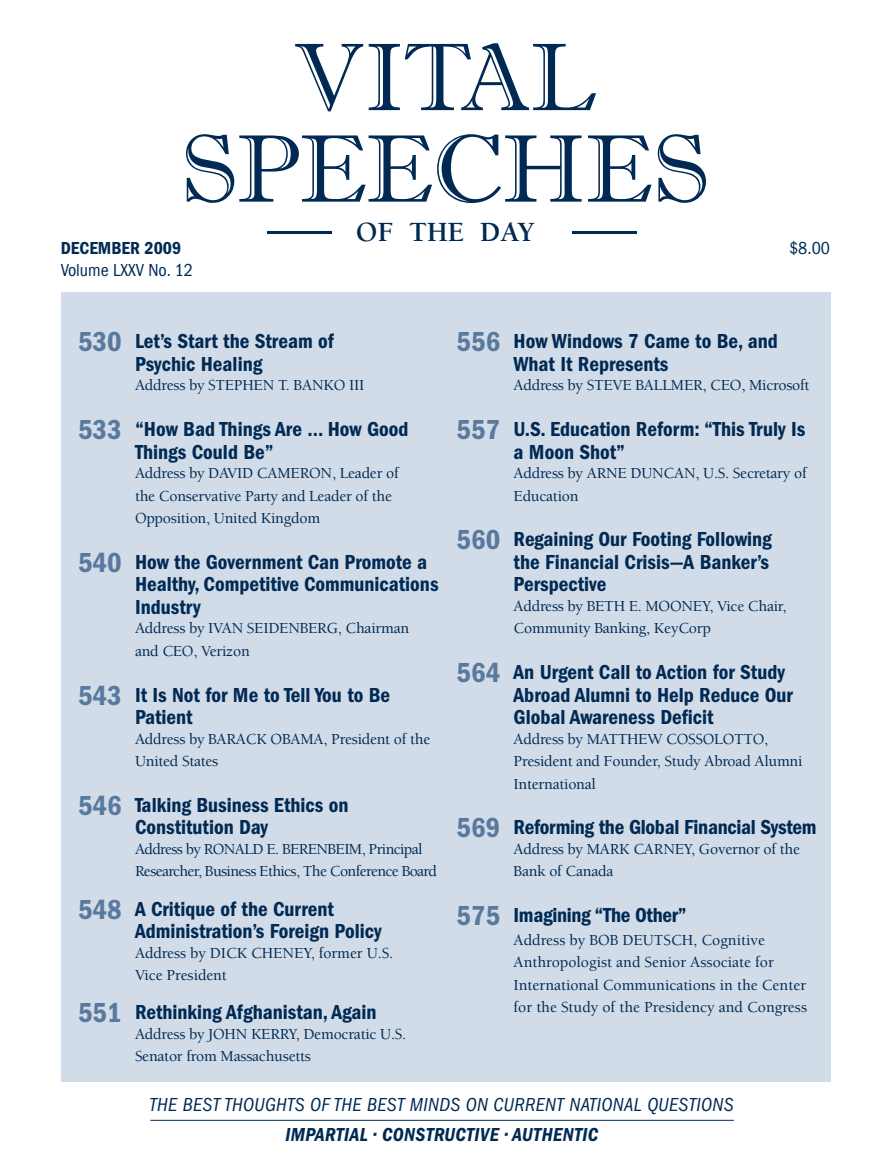
<style>
.page{position:relative;width:891px;height:1175px;background:#fff}
.page>*{position:absolute;margin:0;border:0;box-sizing:border-box;transform-origin:0 0}
.t1{font:96px/91.5px "Imprint MT Shadow";letter-spacing:-.005em;color:#002a54;text-align:center}
.t2{font:700 28.5px "Berkeley";color:#002a54}
.t3{font:21px/22.5px "ITC Franklin Gothic Std Dm Cd";color:#002a54}
.t4{font:italic condensed 19.5px "ITC Franklin Gothic Std";letter-spacing:.02em;color:#002a54}
.t5{font:19.5px "ITC Franklin Gothic Std Dm Cd It";letter-spacing:.02em;color:#002a54}
.t6{font:condensed 18px "ITC Franklin Gothic Std";color:#002a54}
.t7{font:18px "ITC Franklin Gothic Std Dm Cd";color:#002a54}
.t8{font:500 15.75px/22.5px "Berkeley";letter-spacing:-.015em;color:#002a54}
.t9{font:500 15.75px/22.5px "Berkeley";letter-spacing:-.04em;color:#002a54}
.s1{font-size:28.5px;color:#59799e}
</style>
<div class="page">
<div style="left:61px;top:292px;width:769px;height:790px;background:#d2dce8"></div>
<hr style="left:150px;top:1119px;width:584px;height:1px;background:#002a54">
<hr style="left:572px;top:231px;width:65px;height:2px;background:#002a54">
<hr style="left:267px;top:231px;width:65px;height:2px;background:#002a54">
<h1 class="t1" style="left:181px;top:32px;width:531px">VITAL<br>SPEECHES</h1>
<h2 class="t2" style="left:356px;top:216px;width:180px">OF THE DAY</h2>
<p class="t7" style="left:61px;top:238px;width:122px">DECEMBER 2009</p>
<p class="t6" style="left:61px;top:260px;width:134px">Volume LXXV No. 12</p>
<p class="t6" style="left:789px;top:238px;width:43px">$8.00</p>
<h3 class="t3" style="left:135px;top:330px;width:200px;text-indent:-57px"><span class="s1">530</span> Let’s Start the Stream of<br>Psychic Healing</h3>
<p class="t8" style="left:135px;top:374px;width:231px">Address by STEPHEN T. BANKO III</p>
<h3 class="t3" style="left:135px;top:418px;width:275px;text-indent:-57px"><span class="s1">533</span> “How Bad Things Are ... How Good<br>Things Could Be”</h3>
<p class="t8" style="left:135px;top:462px;width:265px">Address by DAVID CAMERON, Leader of the Conservative Party and Leader of the<br>Opposition, United Kingdom</p>
<h3 class="t3" style="left:135px;top:551px;width:305px;text-indent:-57px"><span class="s1">540</span> How the Government Can Promote a<br>Healthy, Competitive Communications<br>Industry</h3>
<p class="t8" style="left:135px;top:617px;width:276px">Address by IVAN SEIDENBERG, Chairman and CEO, Verizon</p>
<h3 class="t3" style="left:135px;top:683px;width:257px;text-indent:-57px"><span class="s1">543</span> It Is Not for Me to Tell You to Be<br>Patient</h3>
<p class="t8" style="left:135px;top:727px;width:297px">Address by BARACK OBAMA, President of the<br>United States</p>
<h3 class="t3" style="left:135px;top:794px;width:215px;text-indent:-57px"><span class="s1">546</span> Talking Business Ethics on<br>Constitution Day</h3>
<p class="t9" style="left:135px;top:838px;width:303px">Address by RONALD E. BERENBEIM, Principal<br>Researcher, Business Ethics, The Conference Board</p>
<h3 class="t3" style="left:135px;top:897px;width:248px;text-indent:-57px"><span class="s1">548</span> A Critique of the Current<br>Administration’s Foreign Policy</h3>
<p class="t8" style="left:135px;top:941px;width:260px">Address by DICK CHENEY, former U.S.<br>Vice President</p>
<h3 class="t3" style="left:78px;top:1001px;width:300px"><span class="s1">551</span> Rethinking Afghanistan, Again</h3>
<p class="t8" style="left:135px;top:1022px;width:273px">Address by JOHN KERRY, Democratic U.S.<br>Senator from Massachusetts</p>
<h3 class="t3" style="left:514px;top:330px;width:266px;text-indent:-57px"><span class="s1">556</span> How Windows 7 Came to Be, and<br>What It Represents</h3>
<p class="t8" style="left:514px;top:374px;width:297px">Address by STEVE BALLMER, CEO, Microsoft</p>
<h3 class="t3" style="left:514px;top:418px;width:293px;text-indent:-57px"><span class="s1">557</span> U.S. Education Reform: “This Truly Is a Moon Shot”</h3>
<p class="t8" style="left:514px;top:462px;width:295px">Address by ARNE DUNCAN, U.S. Secretary of<br>Education</p>
<h3 class="t3" style="left:514px;top:528px;width:260px;text-indent:-57px"><span class="s1">560</span> Regaining Our Footing Following the Financial Crisis—A Banker’s<br>Perspective</h3>
<p class="t8" style="left:514px;top:595px;width:93px">Address by Beth</p>
<p class="t8" style="left:629px;top:595px;width:42px">E. Mooney</p>
<p class="t8" style="left:514px;top:595px;width:274px;text-indent:196px">, Vice Chair,<br>Community Banking, KeyCorp</p>
<h3 class="t3" style="left:514px;top:661px;width:281px;text-indent:-57px"><span class="s1">564</span> An Urgent Call to Action for Study<br>Abroad Alumni to Help Reduce Our<br>Global Awareness Deficit</h3>
<p class="t8" style="left:514px;top:727px;width:290px">Address by MATTHEW COSSOLOTTO,<br>President and Founder, Study Abroad Alumni<br>International</p>
<h3 class="t3" style="left:457px;top:816px;width:361px"><span class="s1">569</span> Reforming the Global Financial System</h3>
<p class="t8" style="left:514px;top:838px;width:288px">Address by MARK CARNEY, Governor of the<br>Bank of Canada</p>
<h3 class="t3" style="left:457px;top:904px;width:232px"><span class="s1">575</span> Imagining “The Other”</h3>
<p class="t8" style="left:514px;top:928px;width:295px">Address by BOB DEUTSCH, Cognitive Anthropologist and Senior Associate for International Communications in the Center for the Study of the Presidency and Congress</p>
<p class="t4" style="left:150px;top:1093px;width:586px">THE BEST THOUGHTS OF THE BEST MINDS ON CURRENT NATIONAL QUESTIONS</p>
<p class="t5" style="left:285px;top:1123px;width:306px">IMPARTIAL • CONSTRUCTIVE • AUTHENTIC</p>
</div>
